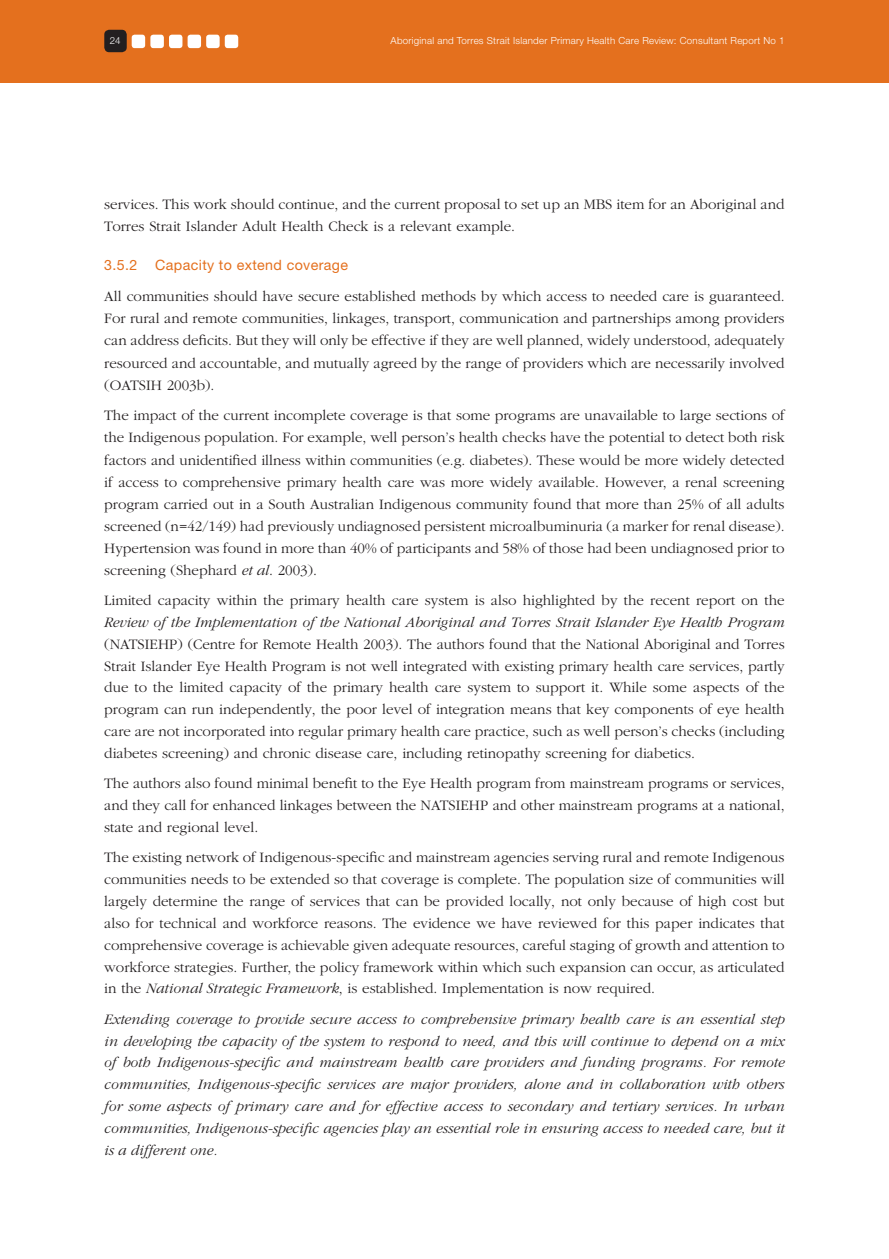
<style>
.page{position:relative;width:889px;height:1259px;background:#fff}
.page>*{position:absolute;margin:0;border:0;box-sizing:border-box;transform-origin:0 0}
.t1{font:300 15px/21.9px "Garamond";color:#231f20;text-align:justify}
.t2{font:italic 300 15px/21.9px "Garamond";color:#231f20;text-align:justify}
.t3{font:14.25px "Helvetica Neue";letter-spacing:.025em;color:#e4701e}
.t4{font:300 9.75px "Helvetica Neue";letter-spacing:.025em;color:#fff}
.s1{font-style:italic}
</style>
<div class="page">
<div style="left:0;top:0;width:889px;height:83px;background:#e4701e"></div>
<svg style="left:188px;top:35px;width:50px;height:13px"></svg>
<svg style="left:104px;top:30px;width:78px;height:22px"></svg>
<p class="t4" style="left:110px;top:35px;width:12px">24</p>
<p class="t4" style="left:391px;top:34px;width:396px">Aboriginal and Torres Strait Islander Primary Health Care Review: Consultant Report No 1</p>
<p class="t1" style="left:104px;top:194px;width:682px">services. This work should continue, and the current proposal to set up an MBS item for an Aboriginal and<br>Torres Strait Islander Adult Health Check is a relevant example.</p>
<p class="t3" style="left:104px;top:257px;width:35px">3.5.2</p>
<p class="t3" style="left:155px;top:257px;width:194px">Capacity to extend coverage</p>
<p class="t1" style="left:104px;top:285px;width:682px">All communities should have secure established methods by which access to needed care is guaranteed.<br>For rural and remote communities, linkages, transport, communication and partnerships among providers can address deficits. But they will only be effective if they are well planned, widely understood, adequately resourced and accountable, and mutually agreed by the range of providers which are necessarily involved (OATSIH 2003b).</p>
<p class="t1" style="left:104px;top:405px;width:682px">The impact of the current incomplete coverage is that some programs are unavailable to large sections of the Indigenous population. For example, well person’s health checks have the potential to detect both risk factors and unidentified illness within communities (e.g. diabetes). These would be more widely detected if access to comprehensive primary health care was more widely available. However, a renal screening program carried out in a South Australian Indigenous community found that more than 25% of all adults screened (n=42/149) had previously undiagnosed persistent microalbuminuria (a marker for renal disease).<br>Hypertension was found in more than 40% of participants and 58% of those had been undiagnosed prior to screening (Shephard <span class="s1">et al</span>. 2003).</p>
<p class="t1" style="left:104px;top:590px;width:682px">Limited capacity within the primary health care system is also highlighted by the recent report on the</p>
<p class="t2" style="left:104px;top:611px;width:682px">Review of the Implementation of the National Aboriginal and Torres Strait Islander Eye Health Program</p>
<p class="t1" style="left:104px;top:633px;width:682px">(NATSIEHP) (Centre for Remote Health 2003). The authors found that the National Aboriginal and Torres Strait Islander Eye Health Program is not well integrated with existing primary health care services, partly due to the limited capacity of the primary health care system to support it. While some aspects of the program can run independently, the poor level of integration means that key components of eye health care are not incorporated into regular primary health care practice, such as well person’s checks (including diabetes screening) and chronic disease care, including retinopathy screening for diabetics.</p>
<p class="t1" style="left:104px;top:773px;width:682px">The authors also found minimal benefit to the Eye Health program from mainstream programs or services, and they call for enhanced linkages between the NATSIEHP and other mainstream programs at a national, state and regional level.</p>
<p class="t1" style="left:104px;top:847px;width:682px">The existing network of Indigenous-specific and mainstream agencies serving rural and remote Indigenous communities needs to be extended so that coverage is complete. The population size of communities will largely determine the range of services that can be provided locally, not only because of high cost but also for technical and workforce reasons. The evidence we have reviewed for this paper indicates that comprehensive coverage is achievable given adequate resources, careful staging of growth and attention to workforce strategies. Further, the policy framework within which such expansion can occur, as articulated in the <span class="s1">National Strategic Framework</span>, is established. Implementation is now required.</p>
<p class="t2" style="left:104px;top:1008px;width:682px">Extending coverage to provide secure access to comprehensive primary health care is an essential step in developing the capacity of the system to respond to need, and this will continue to depend on a mix of both Indigenous-specific and mainstream health care providers and funding programs. For remote communities, Indigenous-specific services are major providers, alone and in collaboration with others for some aspects of primary care and for effective access to secondary and tertiary services. In urban communities, Indigenous-specific agencies play an essential role in ensuring access to needed care, but it is a different one.</p>
</div>
